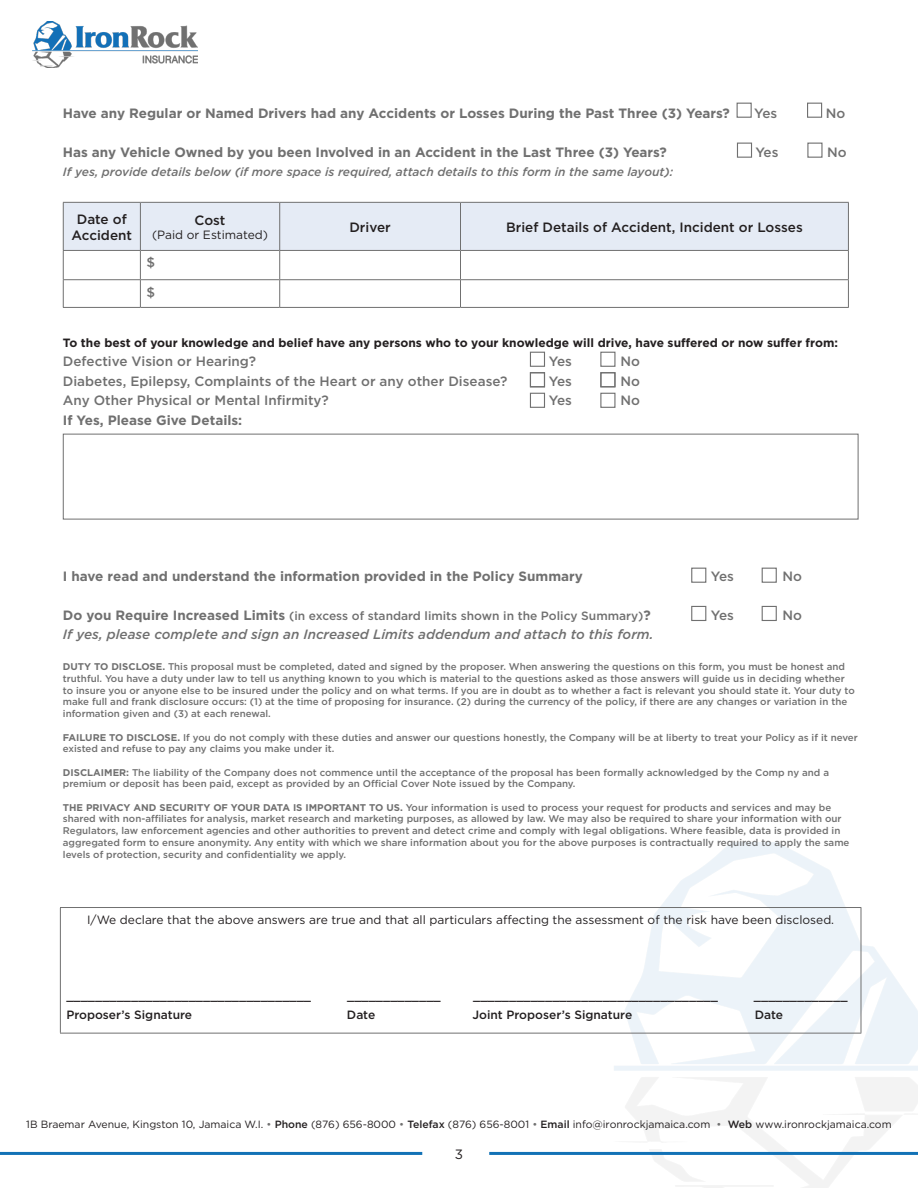
<style>
.page{position:relative;width:918px;height:1188px;background:#fff}
.page>*{position:absolute;margin:0;border:0;box-sizing:border-box;transform-origin:0 0}
.t1{font:700 13.5px "Gotham";color:#707070}
.t2{font:500 13.5px "Gotham";color:#707070}
.t3{font:italic 500 13.5px "Gotham";color:#707070}
.t4{font:500 13.5px "Gotham";color:#231f20}
.t5{font:13.5px "Gotham";color:#231f20}
.t6{font:500 12px "Gotham";color:#231f20}
.t7{font:12px "Gotham";color:#231f20}
.t8{font:700 12px "Gotham";color:#231f20}
.t9{font:italic 500 12px "Gotham";color:#707070}
.t10{font:500 12px "Gotham";color:#707070}
.t11{font:10.5px "Gotham";color:#231f20}
.t12{font:500 9.75px/11.7px "Gotham";color:#707070}
.s1{font-weight:700;font-size:13.5px}
.s2{font-weight:700}
.s3{color:#707070}
.s4{font-weight:500}
</style>
<div class="page">
<hr style="left:0;top:1152px;width:422px;height:3px;background:#1272b6">
<hr style="left:489px;top:1152px;width:429px;height:3px;background:#1272b6">
<img style="left:32px;top:22px;width:166px;height:45px">
<div style="left:737px;top:103px;width:15px;height:15px;border:1px solid #707070"></div>
<div style="left:737px;top:143px;width:15px;height:15px;border:1px solid #707070"></div>
<div style="left:807px;top:103px;width:15px;height:15px;border:1px solid #707070"></div>
<div style="left:807px;top:143px;width:16px;height:15px;border:1px solid #707070"></div>
<svg style="left:63px;top:202px;width:786px;height:105px"></svg>
<hr style="left:63px;top:307px;width:77px;height:1px;background:#707070">
<hr style="left:140px;top:307px;width:140px;height:1px;background:#707070">
<hr style="left:280px;top:307px;width:180px;height:1px;background:#707070">
<hr style="left:460px;top:307px;width:389px;height:1px;background:#707070">
<div style="left:530px;top:352px;width:15px;height:15px;border:1px solid #707070"></div>
<div style="left:691px;top:568px;width:15px;height:15px;border:1px solid #707070"></div>
<div style="left:691px;top:606px;width:15px;height:15px;border:1px solid #707070"></div>
<div style="left:530px;top:372px;width:15px;height:15px;border:1px solid #707070"></div>
<div style="left:530px;top:393px;width:15px;height:15px;border:1px solid #707070"></div>
<div style="left:600px;top:352px;width:15px;height:15px;border:1px solid #707070"></div>
<div style="left:762px;top:568px;width:15px;height:15px;border:1px solid #707070"></div>
<div style="left:762px;top:606px;width:15px;height:15px;border:1px solid #707070"></div>
<div style="left:600px;top:372px;width:15px;height:15px;border:1px solid #707070"></div>
<div style="left:600px;top:393px;width:15px;height:15px;border:1px solid #707070"></div>
<div style="left:63px;top:434px;width:795px;height:85px;border:1px solid #707070"></div>
<hr style="left:60px;top:907px;width:801px;height:1px;background:#707070">
<hr style="left:60px;top:908px;width:1px;height:125px;background:#707070">
<hr style="left:861px;top:908px;width:1px;height:125px;background:#707070">
<hr style="left:60px;top:1033px;width:801px;height:1px;background:#707070">
<p class="t1" style="left:63px;top:104px;width:669px">Have any Regular or Named Drivers had any Accidents or Losses During the Past Three (3) Years?</p>
<p class="t2" style="left:754px;top:104px;width:25px">Yes</p>
<p class="t2" style="left:826px;top:104px;width:21px">No</p>
<p class="t1" style="left:63px;top:143px;width:606px">Has any Vehicle Owned by you been Involved in an Accident in the Last Three (3) Years?</p>
<p class="t2" style="left:755px;top:143px;width:25px">Yes</p>
<p class="t2" style="left:827px;top:143px;width:21px">No</p>
<p class="t9" style="left:63px;top:164px;width:612px">If yes, provide details below (if more space is required, attach details to this form in the same layout):</p>
<p class="t4" style="left:77px;top:210px;width:51px">Date of</p>
<p class="t4" style="left:72px;top:226px;width:62px">Accident</p>
<p class="t4" style="left:195px;top:211px;width:32px">Cost</p>
<p class="t7" style="left:152px;top:227px;width:118px">(Paid or Estimated)</p>
<p class="t2" style="left:146px;top:254px;width:10px">$</p>
<p class="t2" style="left:146px;top:283px;width:10px">$</p>
<p class="t4" style="left:349px;top:218px;width:43px">Driver</p>
<p class="t4" style="left:506px;top:218px;width:298px">Brief Details of Accident, Incident or Losses</p>
<p class="t8" style="left:63px;top:334px;width:777px">To the best of your knowledge and belief have any persons who to your knowledge will drive, have suffered or now suffer from:</p>
<p class="t2" style="left:63px;top:353px;width:195px">Defective Vision or Hearing?</p>
<p class="t2" style="left:549px;top:353px;width:25px">Yes</p>
<p class="t2" style="left:621px;top:353px;width:21px">No</p>
<p class="t2" style="left:63px;top:372px;width:446px">Diabetes, Epilepsy, Complaints of the Heart or any other Disease?</p>
<p class="t2" style="left:549px;top:372px;width:25px">Yes</p>
<p class="t2" style="left:621px;top:372px;width:21px">No</p>
<p class="t2" style="left:63px;top:392px;width:267px">Any Other Physical or Mental Infirmity?</p>
<p class="t2" style="left:549px;top:392px;width:25px">Yes</p>
<p class="t2" style="left:621px;top:392px;width:21px">No</p>
<p class="t1" style="left:63px;top:411px;width:181px">If Yes, Please Give Details:</p>
<p class="t1" style="left:63px;top:567px;width:522px">I have read and understand the information provided in the Policy Summary</p>
<p class="t2" style="left:711px;top:567px;width:25px">Yes</p>
<p class="t2" style="left:783px;top:567px;width:21px">No</p>
<p class="t10" style="left:63px;top:608px;width:590px"><span class="s1">Do you Require Increased Limits</span> (in excess of standard limits shown in the Policy Summary)<span class="s1">?</span></p>
<p class="t2" style="left:711px;top:606px;width:25px">Yes</p>
<p class="t2" style="left:783px;top:606px;width:21px">No</p>
<p class="t3" style="left:63px;top:626px;width:592px">If yes, please complete and sign an Increased Limits addendum and attach to this form.</p>
<p class="t12" style="left:63px;top:661px;width:793px"><span class="s2">DUTY TO DISCLOSE.</span> This proposal must be completed, dated and signed by the proposer. When answering the questions on this form, you must be honest and truthful. You have a duty under law to tell us anything known to you which is material to the questions asked as those answers will guide us in deciding whether to insure you or anyone else to be insured under the policy and on what terms. If you are in doubt as to whether a fact is relevant you should state it. Your duty to make full and frank disclosure occurs: (1) at the time of proposing for insurance. (2) during the currency of the policy, if there are any changes or variation in the information given and (3) at each renewal.</p>
<p class="t12" style="left:63px;top:731px;width:796px"><span class="s2">FAILURE TO DISCLOSE.</span> If you do not comply with these duties and answer our questions honestly, the Company will be at liberty to treat your Policy as if it never existed and refuse to pay any claims you make under it.</p>
<p class="t12" style="left:63px;top:766px;width:768px"><span class="s2">DISCLAIMER:</span> The liability of the Company does not commence until the acceptance of the proposal has been formally acknowledged by the Comp ny and a premium or deposit has been paid, except as provided by an Official Cover Note issued by the Company.</p>
<p class="t12" style="left:63px;top:801px;width:788px"><span class="s2">THE PRIVACY AND SECURITY OF YOUR DATA IS IMPORTANT TO US.</span> Your information is used to process your request for products and services and may be shared with non-affiliates for analysis, market research and marketing purposes, as allowed by law. We may also be required to share your information with our Regulators, law enforcement agencies and other authorities to prevent and detect crime and comply with legal obligations. Where feasible, data is provided in aggregated form to ensure anonymity. Any entity with which we share information about you for the above purposes is contractually required to apply the same levels of protection, security and confidentiality we apply.</p>
<p class="t7" style="left:87px;top:912px;width:749px">I/We declare that the above answers are true and that all particulars affecting the assessment of the risk have been disclosed.</p>
<p class="t6" style="left:66px;top:988px;width:246px">__________________________________</p>
<p class="t6" style="left:347px;top:988px;width:95px">_____________</p>
<p class="t6" style="left:473px;top:988px;width:246px">__________________________________</p>
<p class="t6" style="left:754px;top:988px;width:95px">_____________</p>
<p class="t6" style="left:66px;top:1007px;width:127px">Proposer’s Signature</p>
<p class="t6" style="left:347px;top:1007px;width:30px">Date</p>
<p class="t6" style="left:473px;top:1007px;width:161px">Joint Proposer’s Signature</p>
<p class="t6" style="left:755px;top:1007px;width:30px">Date</p>
<p class="t11" style="left:26px;top:1118px;width:867px">1B Braemar Avenue, Kingston 10, Jamaica W.I. <span class="s3">•</span> <span class="s4">Phone</span> (876) 656-8000 <span class="s3">•</span> <span class="s4">Telefax</span> (876) 656-8001 <span class="s3">•</span> <span class="s4">Email</span> info@ironrockjamaica.com <span class="s3">•</span> <span class="s4">Web</span> www.ironrockjamaica.com</p>
<h1 class="t5" style="left:455px;top:1146px;width:10px">3</h1>
</div>
